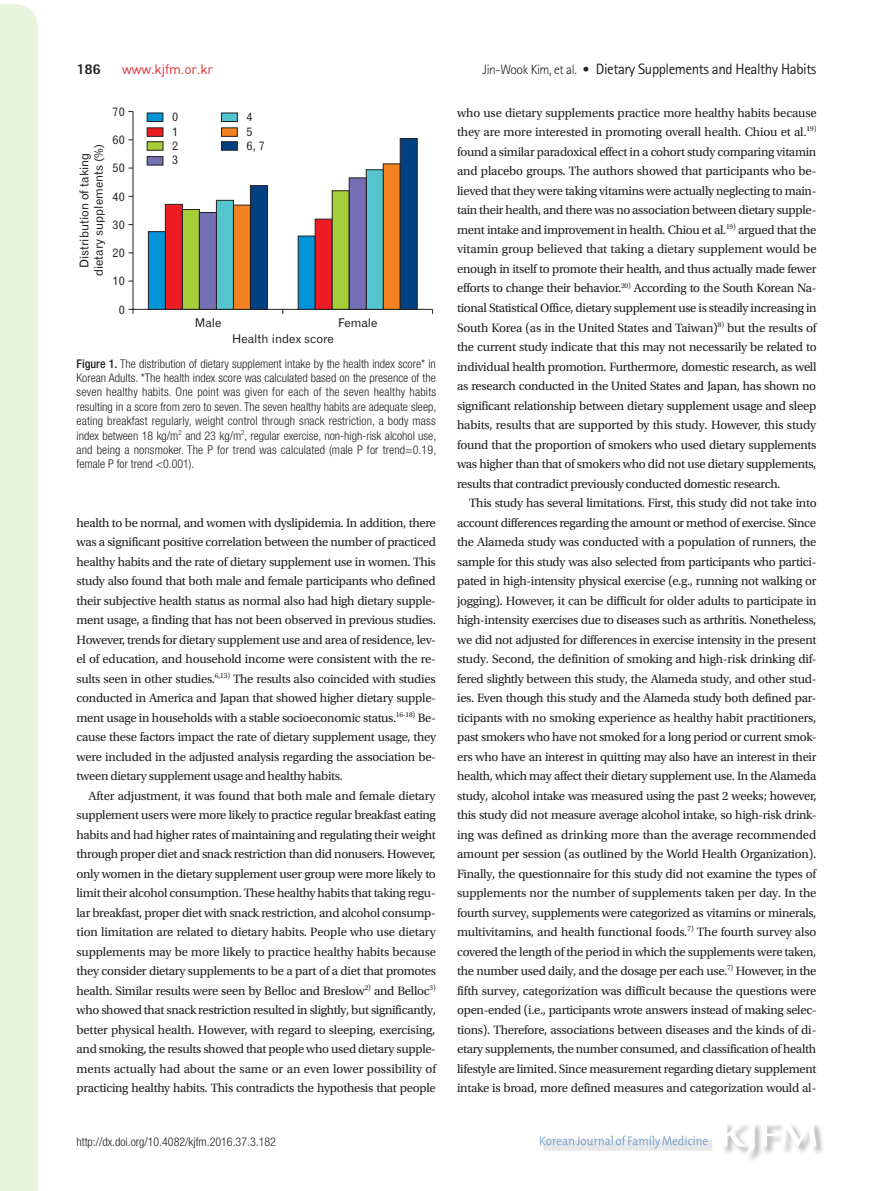
<style>
.page{position:relative;width:893px;height:1191px;background:#fff}
.page>*{position:absolute;margin:0;border:0;box-sizing:border-box;transform-origin:0 0}
.t1{font:15px "Rotis Sans Serif Std";letter-spacing:-.03em;color:#231f20}
.t2{font:800 15px "Rotis Sans Serif Std";color:#231f20}
.t3{font:13.5px "Dinreg";letter-spacing:-.01em;color:#e02a30}
.본문{font:12.75px/19.5px "Utopia Std";letter-spacing:-.025em;color:#231f20;text-align:justify}
.표_본문{font:300 condensed 12px/14.4px "Helvetica Neue LT Std";color:#231f20;text-align:justify}
.t4{font:12px/14.4px "Gothic 720 BT Roman B";color:#231f20}
.s1{font-weight:300;font-size:13.5px}
.s2{font-weight:500}
</style>
<div class="page">
<div style="left:0;top:4px;width:38px;height:1187px;background:#eaf3dc"></div>
<div style="left:721px;top:1122px;width:104px;height:40px;background:#231f20;opacity:.3"></div>
<svg style="left:722px;top:1122px;width:94px;height:32px"></svg>
<div style="left:544px;top:1140px;width:168px;height:10px;background:#e8e8e9"></div>
<svg style="left:540px;top:1135px;width:168px;height:13px"></svg>
<svg style="left:128px;top:111px;width:305px;height:199px"></svg>
<div style="left:147px;top:127px;width:16px;height:10px;background:#ee1d23;border:1px solid #231f20"></div>
<div style="left:147px;top:113px;width:16px;height:9px;background:#0095d9;border:1px solid #231f20"></div>
<div style="left:148px;top:231px;width:18px;height:79px;background:#0095d9;border:1px solid #231f20"></div>
<div style="left:165px;top:204px;width:18px;height:106px;background:#ee1d23;border:1px solid #231f20"></div>
<div style="left:182px;top:209px;width:18px;height:101px;background:#a6ce39;border:1px solid #231f20"></div>
<div style="left:233px;top:205px;width:18px;height:105px;background:#f58220"></div>
<div style="left:216px;top:200px;width:18px;height:110px;background:#54c5cf;border:1px solid #231f20"></div>
<div style="left:199px;top:212px;width:18px;height:98px;background:#756fb3;border:1px solid #231f20"></div>
<div style="left:250px;top:185px;width:18px;height:125px;background:#014081;border:1px solid #231f20"></div>
<div style="left:298px;top:236px;width:18px;height:74px;background:#0095d9"></div>
<div style="left:315px;top:219px;width:18px;height:91px;background:#ee1d23;border:1px solid #231f20"></div>
<div style="left:332px;top:190px;width:18px;height:120px;background:#a6ce39;border:1px solid #231f20"></div>
<div style="left:383px;top:163px;width:18px;height:147px;background:#f58220"></div>
<div style="left:366px;top:169px;width:18px;height:141px;background:#54c5cf;border:1px solid #231f20"></div>
<div style="left:349px;top:177px;width:18px;height:133px;background:#756fb3;border:1px solid #231f20"></div>
<div style="left:400px;top:138px;width:18px;height:172px;background:#014081;border:1px solid #231f20"></div>
<div style="left:147px;top:156px;width:16px;height:9px;background:#756fb3;border:1px solid #231f20"></div>
<div style="left:147px;top:141px;width:16px;height:10px;background:#a6ce39;border:1px solid #231f20"></div>
<div style="left:221px;top:127px;width:17px;height:10px;background:#f58220;border:1px solid #231f20"></div>
<div style="left:221px;top:113px;width:17px;height:9px;background:#54c5cf;border:1px solid #231f20"></div>
<div style="left:221px;top:141px;width:17px;height:10px;background:#014081;border:1px solid #231f20"></div>
<p class="t2" style="left:77px;top:60px;width:26px">186</p>
<p class="t3" style="left:122px;top:61px;width:93px">www.kjfm.or.kr</p>
<p class="t1" style="left:483px;top:60px;width:335px"><span class="s1">Jin-Wook Kim, et al. •</span> Dietary Supplements and Healthy Habits</p>
<p class="t4" style="left:113px;top:105px;width:14px">70</p>
<p class="t4" style="left:113px;top:133px;width:14px">60</p>
<p class="t4" style="left:113px;top:162px;width:14px">50</p>
<p class="t4" style="left:113px;top:190px;width:14px">40</p>
<p class="t4" style="left:113px;top:218px;width:14px">30</p>
<p class="t4" style="left:113px;top:246px;width:14px">20</p>
<p class="t4" style="left:113px;top:275px;width:14px">10</p>
<p class="t4" style="left:78px;top:276px;width:134px;text-align:center;rotate:-90deg">Distribution of taking dietary supplements (%)</p>
<p class="t4" style="left:119px;top:303px;width:8px">0</p>
<p class="t4" style="left:172px;top:111px;width:8px">0<br>1</p>
<p class="t4" style="left:172px;top:140px;width:8px">2<br>3</p>
<p class="t4" style="left:247px;top:111px;width:20px">4<br>5<br>6, 7</p>
<p class="t4" style="left:195px;top:316px;width:28px">Male</p>
<p class="t4" style="left:338px;top:316px;width:41px">Female</p>
<p class="t4" style="left:232px;top:333px;width:103px">Health index score</p>
<p class="표_본문" style="left:77px;top:356px;width:361px"><span class="s2">Figure 1.</span> The distribution of dietary supplement intake by the health index score* in Korean Adults. *The health index score was calculated based on the presence of the seven healthy habits. One point was given for each of the seven healthy habits resulting in a score from zero to seven. The seven healthy habits are adequate sleep, eating breakfast regularly, weight control through snack restriction, a body mass index between 18 kg/m<sup>2</sup> and 23 kg/m<sup>2</sup>, regular exercise, non-high-risk alcohol use, and being a nonsmoker. The P for trend was calculated (male P for trend=0.19, female P for trend &lt;0.001).</p>
<p class="본문" style="left:77px;top:513px;width:361px">health to be normal, and women with dyslipidemia. In addition, there was a significant positive correlation between the number of practiced healthy habits and the rate of dietary supplement use in women. This study also found that both male and female participants who defined their subjective health status as normal also had high dietary supple&shy;ment usage, a finding that has not been observed in previous studies.<br>However, trends for dietary supplement use and area of residence, lev&shy;el of education, and household income were consistent with the re&shy;sults seen in other studies.<sup>6,13)</sup> The results also coincided with studies conducted in America and Japan that showed higher dietary supple&shy;ment usage in households with a stable socioeconomic status.<sup>16-18)</sup> Be&shy;cause these factors impact the rate of dietary supplement usage, they were included in the adjusted analysis regarding the association be&shy;tween dietary supplement usage and healthy habits.</p>
<p class="본문" style="left:77px;top:786px;width:361px;text-indent:12px">After adjustment, it was found that both male and female dietary supplement users were more likely to practice regular breakfast eating habits and had higher rates of maintaining and regulating their weight through proper diet and snack restriction than did nonusers. However, only women in the dietary supplement user group were more likely to limit their alcohol consumption. These healthy habits that taking regu&shy;lar breakfast, proper diet with snack restriction, and alcohol consump&shy;tion limitation are related to dietary habits. People who use dietary supplements may be more likely to practice healthy habits because they consider dietary supplements to be a part of a diet that promotes health. Similar results were seen by Belloc and Breslow<sup>2)</sup> and Belloc<sup>3) </sup>who showed that snack restriction resulted in slightly, but significantly, better physical health. However, with regard to sleeping, exercising, and smoking, the results showed that people who used dietary supple&shy;ments actually had about the same or an even lower possibility of practicing healthy habits. This contradicts the hypothesis that people</p>
<p class="표_본문" style="left:77px;top:1134px;width:201px">http://dx.doi.org/10.4082/kjfm.2016.37.3.182</p>
<p class="본문" style="left:457px;top:103px;width:361px">who use dietary supplements practice more healthy habits because they are more interested in promoting overall health. Chiou et al.<sup>19) </sup>found a similar paradoxical effect in a cohort study comparing vitamin and placebo groups. The authors showed that participants who be&shy;lieved that they were taking vitamins were actually neglecting to main&shy;tain their health, and there was no association between dietary supple&shy;ment intake and improvement in health. Chiou et al.<sup>19)</sup> argued that the vitamin group believed that taking a dietary supplement would be enough in itself to promote their health, and thus actually made fewer efforts to change their behavior.<sup>20)</sup> According to the South Korean Na&shy;tional Statistical Office, dietary supplement use is steadily increasing in South Korea (as in the United States and Taiwan)<sup>8)</sup> but the results of the current study indicate that this may not necessarily be related to individual health promotion. Furthermore, domestic research, as well as research conducted in the United States and Japan, has shown no significant relationship between dietary supplement usage and sleep habits, results that are supported by this study. However, this study found that the proportion of smokers who used dietary supplements was higher than that of smokers who did not use dietary supplements, results that contradict previously conducted domestic research.</p>
<p class="본문" style="left:457px;top:493px;width:361px;text-indent:12px">This study has several limitations. First, this study did not take into account differences regarding the amount or method of exercise. Since the Alameda study was conducted with a population of runners, the sample for this study was also selected from participants who partici&shy;pated in high-intensity physical exercise (e.g., running not walking or jogging). However, it can be difficult for older adults to participate in high-intensity exercises due to diseases such as arthritis. Nonetheless, we did not adjusted for differences in exercise intensity in the present study. Second, the definition of smoking and high-risk drinking dif&shy;fered slightly between this study, the Alameda study, and other stud&shy;ies. Even though this study and the Alameda study both defined par&shy;ticipants with no smoking experience as healthy habit practitioners, past smokers who have not smoked for a long period or current smok&shy;ers who have an interest in quitting may also have an interest in their health, which may affect their dietary supplement use. In the Alameda study, alcohol intake was measured using the past 2 weeks; however, this study did not measure average alcohol intake, so high-risk drink&shy;ing was defined as drinking more than the average recommended amount per session (as outlined by the World Health Organization).<br>Finally, the questionnaire for this study did not examine the types of supplements nor the number of supplements taken per day. In the fourth survey, supplements were categorized as vitamins or minerals, multivitamins, and health functional foods.<sup>7)</sup> The fourth survey also covered the length of the period in which the supplements were taken, the number used daily, and the dosage per each use.<sup>7)</sup> However, in the fifth survey, categorization was difficult because the questions were open-ended (i.e., participants wrote answers instead of making selec&shy;tions). Therefore, associations between diseases and the kinds of di&shy;etary supplements, the number consumed, and classification of health lifestyle are limited. Since measurement regarding dietary supplement intake is broad, more defined measures and categorization would al-</p>
</div>
